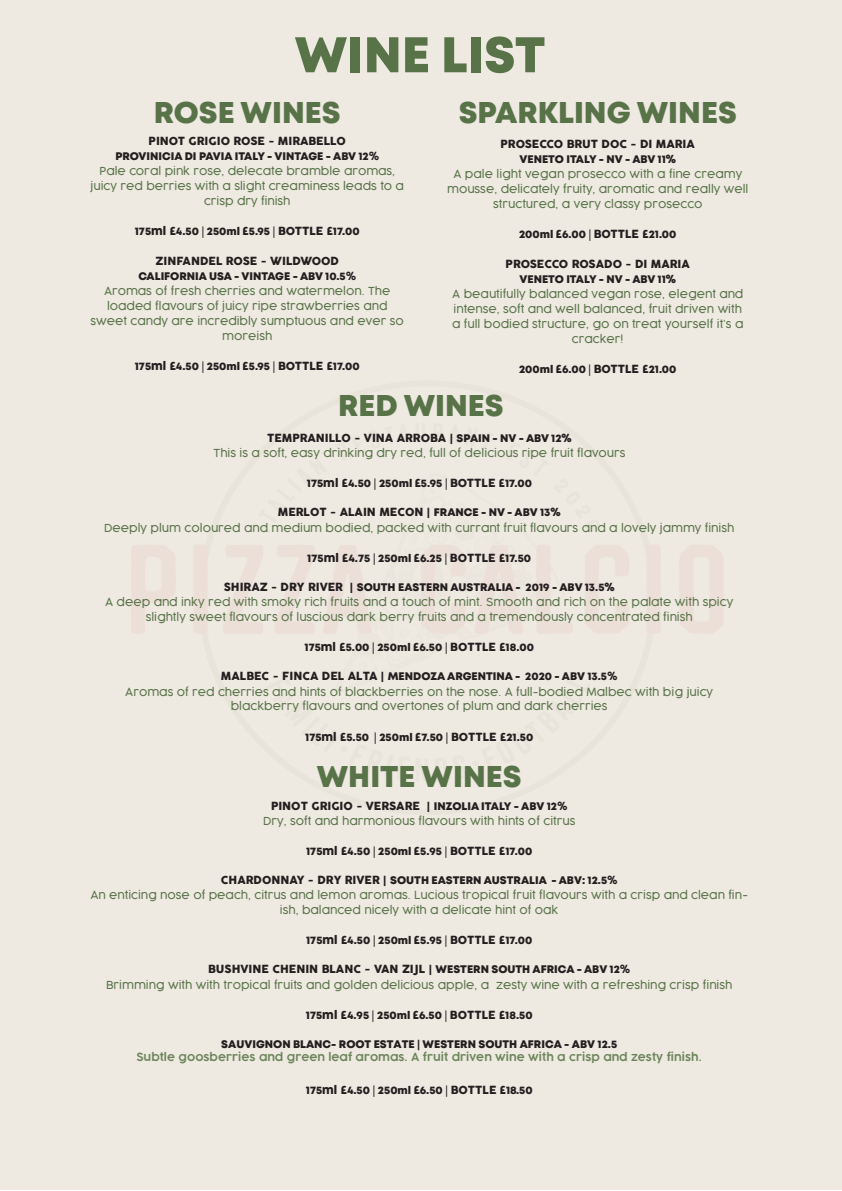
<style>
.page{position:relative;width:842px;height:1191px;background:#fff}
.page>*{position:absolute;margin:0;border:0;box-sizing:border-box;transform-origin:0 0}
.t1{font:50px "Mont Heavy DEMO";color:#597349}
.t2{font:30px "Mont Heavy DEMO";color:#597349}
.t3{font:300 11px/15px "Cocogoose";color:#597349;text-align:center}
.t4{font:11px "Mont Heavy DEMO";color:#231f20}
.t5{font:600 11px/13.2px "COCOGOOSE";color:#6c855b;text-align:center}
.t6{font:11px "Cocogoose";color:#231f20}
.s1{font-family:"COCOGOOSE";font-weight:600}
.s2{font-family:"Cocogoose"}
.s3{font-family:"Acumin Variable Concept"}
.s4{font-weight:400;color:#231f20}
.s5{font-family:"Mont Heavy DEMO";font-weight:400;color:#231f20}
.s6{font-family:"COCOGOOSE";font-weight:600;color:#231f20}
.s7{color:#5a7449}
.s8{color:#231f20}
</style>
<div class="page">
<div style="left:1px;top:0;width:841px;height:1189px;background:#eee9e1"></div>
<p class="t1" style="left:295px;top:26px;width:252px">WINE LIST</p>
<p class="t2" style="left:154px;top:96px;width:188px">ROSE WINES</p>
<p class="t6" style="left:149px;top:133px;width:199px">PINOT GRIGIO ROSE - MIRABELLO</p>
<p class="t4" style="left:115px;top:150px;width:265px">PROVINICIA DI PAVIA ITALY - VINTAGE - ABV 12<span class="s1">%</span></p>
<p class="t3" style="left:91px;top:163px;width:315px">Pale coral pink rose, delecate bramble aromas, juicy red berries with a slight creaminess leads to a crisp dry finish</p>
<p class="t4" style="left:135px;top:225px;width:226px">175<span class="s2">ml £</span>4.50 <span class="s3">|</span> 250ml <span class="s2">£</span>5.95 <span class="s3">|</span> <span class="s2">BOTTLE £</span>17.00</p>
<p class="t6" style="left:156px;top:253px;width:185px">ZINFANDEL ROSE - WILDWOOD</p>
<p class="t4" style="left:138px;top:270px;width:219px">CALIFORNIA USA - VINTAGE - ABV 10.5<span class="s1">%</span></p>
<p class="t3" style="left:91px;top:283px;width:315px">Aromas of fresh cherries and watermelon. The loaded flavours of juicy ripe strawberries and sweet candy are incredibly sumptuous and ever so moreish</p>
<p class="t4" style="left:135px;top:360px;width:226px">175<span class="s2">ml £</span>4.50 <span class="s3">|</span> 250ml <span class="s2">£</span>5.95 <span class="s3">|</span> <span class="s2">BOTTLE £</span>17.00</p>
<p class="t2" style="left:459px;top:96px;width:280px">SPARKLING WINES</p>
<p class="t6" style="left:501px;top:136px;width:196px">PROSECCO BRUT DOC - DI MARIA</p>
<p class="t4" style="left:519px;top:152px;width:158px">VENETO ITALY - NV - ABV 11<span class="s2">%</span></p>
<p class="t3" style="left:447px;top:166px;width:303px">A pale light vegan prosecco with a fine creamy mousse, delicately fruity, aromatic and really well structured, a very classy prosecco</p>
<p class="t4" style="left:519px;top:227px;width:159px">200ml <span class="s2">£</span>6.00 <span class="s3">|</span> <span class="s2">BOTTLE £</span>21.00</p>
<p class="t6" style="left:506px;top:256px;width:186px">PROSECCO ROSADO - DI MARIA</p>
<p class="t4" style="left:519px;top:272px;width:158px">VENETO ITALY - NV - ABV 11<span class="s2">%</span></p>
<p class="t3" style="left:452px;top:286px;width:293px">A beautifully balanced vegan rose, elegent and intense, soft and well balanced, fruit driven with a full bodied structure, go on treat yourself it’s a cracker!</p>
<p class="t4" style="left:519px;top:362px;width:159px">200ml <span class="s2">£</span>6.00 <span class="s3">|</span> <span class="s2">BOTTLE £</span>21.00</p>
<p class="t2" style="left:338px;top:388px;width:167px">RED WINES</p>
<p class="t3" style="left:214px;top:430px;width:413px"><span class="s4">TEMPRANILLO - VINA ARROBA |</span> <span class="s5">SPAIN - NV - ABV 12</span><span class="s4">%<br></span>This is a soft, easy drinking dry red, full of delicious ripe fruit flavours</p>
<p class="t4" style="left:307px;top:477px;width:226px">175<span class="s2">ml £</span>4.50 <span class="s3">|</span> 250ml <span class="s2">£</span>5.95 <span class="s3">|</span> <span class="s2">BOTTLE £</span>17.00</p>
<p class="t3" style="left:104px;top:504px;width:632px;line-height:15.3px"><span class="s4">MERLOT - ALAIN MECON |</span> <span class="s5">FRANCE - NV - ABV 13</span><span class="s4">%<br></span>Deeply plum coloured and medium bodied, packed with currant fruit flavours and a lovely jammy finish</p>
<p class="t4" style="left:307px;top:552px;width:225px">175<span class="s2">ml £</span>4.75 <span class="s3">|</span> 250ml <span class="s2">£</span>6.25 <span class="s3">|</span> <span class="s2">BOTTLE £</span>17.50</p>
<p class="t3" style="left:105px;top:579px;width:630px"><span class="s4">SHIRAZ - DRY RIVER |</span> <span class="s5">SOUTH EASTERN AUSTRALIA - 2019 - ABV 13.5</span><span class="s4">%<br></span>A deep and inky red with smoky rich fruits and a touch of mint. Smooth and rich on the palate with spicy slightly sweet flavours of luscious dark berry fruits and a tremendously concentrated finish</p>
<p class="t4" style="left:304px;top:641px;width:231px">175<span class="s2">ml £</span>5.00 <span class="s3">|</span> 250ml <span class="s2">£</span>6.50 <span class="s3">|</span> <span class="s2">BOTTLE £</span>18.00</p>
<p class="t3" style="left:125px;top:668px;width:589px"><span class="s4">MALBEC - FINCA DEL ALTA |</span> <span class="s5">MENDOZA ARGENTINA - 2020 - ABV 13.5</span><span class="s6">%<br></span>Aromas of red cherries and hints of blackberries on the nose. A full-bodied Malbec with big juicy blackberry flavours and overtones of plum and dark cherries</p>
<p class="t4" style="left:305px;top:730px;width:230px">175<span class="s2">ml £</span>5.50 <span class="s3">|</span> 250ml <span class="s2">£</span>7.50 <span class="s3">|</span> <span class="s2">BOTTLE £</span>21.50</p>
<p class="t2" style="left:317px;top:759px;width:206px">WHITE WINES</p>
<p class="t3" style="left:263px;top:798px;width:314px"><span class="s4">PINOT GRIGIO - VERSARE |</span> <span class="s5">INZOLIA ITALY - ABV 12</span><span class="s6">%<br></span>Dry, soft and harmonious flavours with hints of citrus</p>
<p class="t4" style="left:306px;top:844px;width:228px">175<span class="s2">ml £</span>4.50 <span class="s3">|</span> 250ml <span class="s2">£</span>5.95 <span class="s3">|</span> <span class="s2">BOTTLE £</span>17.00</p>
<p class="t3" style="left:90px;top:872px;width:659px"><span class="s4">CHARDONNAY - DRY RIVER |</span> <span class="s5">SOUTH EASTERN AUSTRALIA - ABV: 12.5</span><span class="s6">%<br></span>An enticing nose of peach, citrus and lemon aromas. Lucious tropical fruit flavours with a crisp and clean fin&shy;ish, balanced nicely with a delicate hint of oak</p>
<p class="t4" style="left:306px;top:934px;width:228px">175<span class="s2">ml £</span>4.50 <span class="s3">|</span> 250ml <span class="s2">£</span>5.95 <span class="s3">|</span> <span class="s2">BOTTLE £</span>17.00</p>
<p class="t3" style="left:106px;top:961px;width:628px;line-height:15.3px"><span class="s4">BUSHVINE CHENIN BLANC - VAN ZIJL |</span> <span class="s5">WESTERN SOUTH AFRICA - ABV 12</span><span class="s6">%<br></span>Brimming with with tropical fruits and golden delicious apple, a zesty wine with a <span class="s7">refreshing</span> crisp finish</p>
<p class="t4" style="left:306px;top:1008px;width:228px">175<span class="s2">ml £</span>4.95 <span class="s3">|</span> 250ml <span class="s2">£</span>6.50 <span class="s3">|</span> <span class="s2">BOTTLE £</span>18.50</p>
<p class="t5" style="left:136px;top:1037px;width:567px"><span class="s5">SAUVIGNON BLANC- ROOT ESTATE</span> <span class="s8">|</span> <span class="s5">WESTERN SOUTH AFRICA - ABV 12.5<br></span>Subtle goosberries and green leaf aromas. A fruit driven wine with a crisp and zesty finish.</p>
<p class="t4" style="left:306px;top:1083px;width:228px">175<span class="s2">ml £</span>4.50 <span class="s3">|</span> 250ml <span class="s2">£</span>6.50 <span class="s3">|</span> <span class="s2">BOTTLE £</span>18.50</p>
</div>
